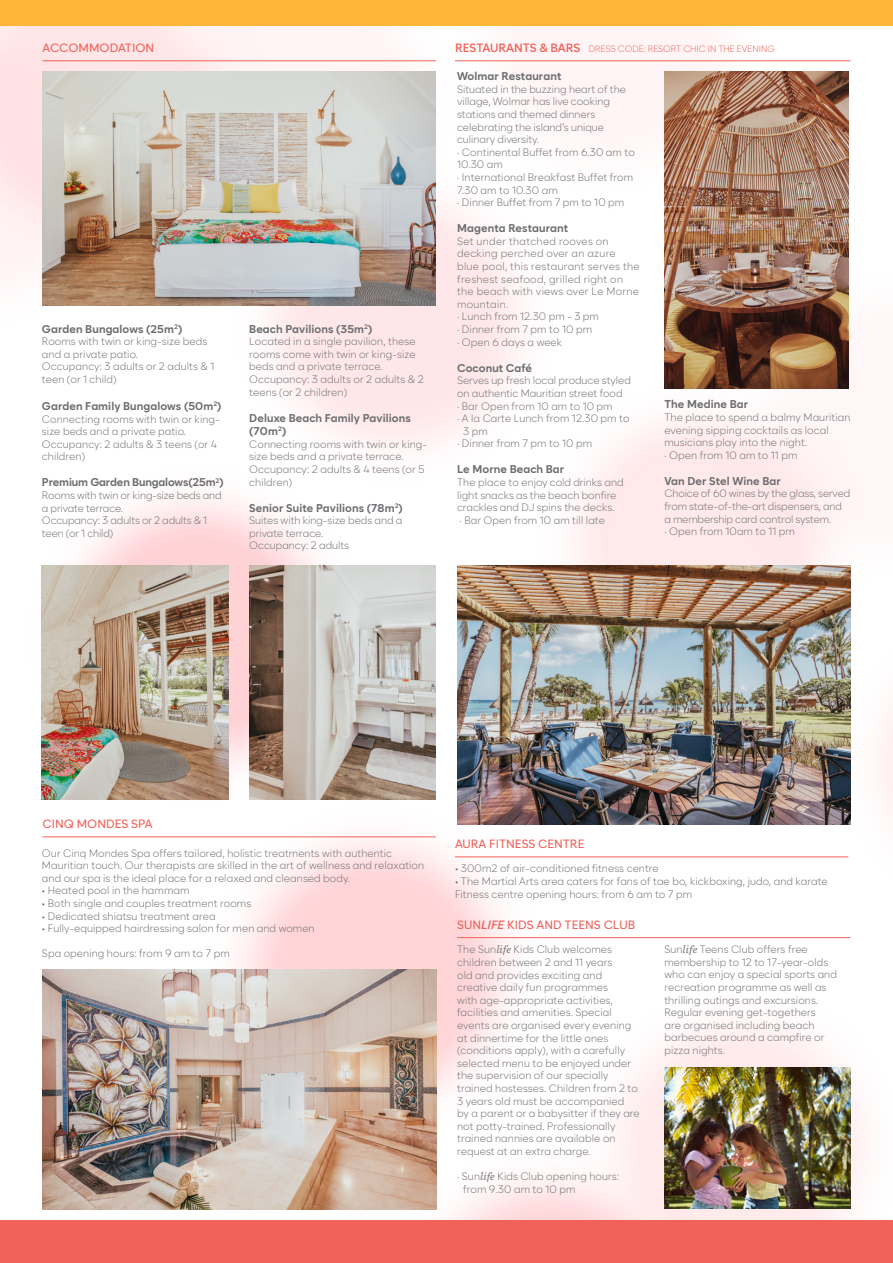
<style>
.page{position:relative;width:893px;height:1263px;background:#fff}
.page>*{position:absolute;margin:0;border:0;box-sizing:border-box;transform-origin:0 0}
.t1{font:500 12px "Cadiz";color:#f1625a}
.t2{font:700 11.25px/13.5px "Cadiz";letter-spacing:.01em;color:#6c6d70}
.t3{font:700 11.25px "Cadiz";letter-spacing:-.01em;color:#6c6d70}
.t4{font:300 10.5px/12.6px "Cadiz";letter-spacing:.01em;color:#6c6d70}
.t5{font:300 10.5px/12.6px "Cadiz";letter-spacing:-.01em;color:#6c6d70}
.t6{font:300 10.5px/12.6px "Cadiz";letter-spacing:.03em;color:#6c6d70}
.t7{font:300 9px "Cadiz";color:#f1625a}
.s1{font-weight:600;font-size:12px}
.s2{font-weight:600;font-style:italic}
.s3{font-family:"Bressay";font-weight:400;font-style:italic}
</style>
<div class="page">
<img style="left:0;top:26px;width:893px;height:1194px">
<hr style="left:455px;top:60px;width:395px;height:1px;background:#f1625a">
<hr style="left:43px;top:60px;width:393px;height:1px;background:#f1625a">
<hr style="left:43px;top:836px;width:393px;height:1px;background:#f1625a">
<hr style="left:455px;top:856px;width:393px;height:1px;background:#f1625a">
<hr style="left:457px;top:937px;width:393px;height:1px;background:#f1625a">
<img style="left:43px;top:71px;width:393px;height:234px">
<img style="left:42px;top:566px;width:186px;height:233px">
<img style="left:250px;top:565px;width:186px;height:234px">
<img style="left:457px;top:565px;width:393px;height:259px">
<img style="left:664px;top:71px;width:184px;height:318px">
<img style="left:43px;top:969px;width:393px;height:240px">
<img style="left:664px;top:1067px;width:186px;height:142px">
<div style="left:0;top:1220px;width:893px;height:43px;background:#f1625a"></div>
<div style="left:0;top:0;width:893px;height:26px;background:#ffb639"></div>
<p class="t1" style="left:43px;top:40px;width:113px">ACCOMMODATION</p>
<p class="t2" style="left:42px;top:322px;width:142px">Garden Bungalows (25m<sup>2</sup>)</p>
<p class="t4" style="left:42px;top:335px;width:167px">Rooms with twin or king-size beds and a private patio.</p>
<p class="t4" style="left:42px;top:360px;width:174px">Occupancy: 3 adults or 2 adults &amp; 1 teen (or 1 child)</p>
<p class="t2" style="left:42px;top:399px;width:181px">Garden Family Bungalows (50m<sup>2</sup>)</p>
<p class="t4" style="left:42px;top:412px;width:179px">Connecting rooms with twin or king&shy;size beds and a private patio.</p>
<p class="t4" style="left:42px;top:438px;width:177px">Occupancy: 2 adults &amp; 3 teens (or 4 children)</p>
<p class="t3" style="left:42px;top:476px;width:183px">Premium Garden Bungalows(25m<sup>2</sup>)</p>
<p class="t5" style="left:42px;top:489px;width:181px">Rooms with twin or king-size beds and a private terrace.</p>
<p class="t5" style="left:42px;top:514px;width:167px">Occupancy: 3 adults or 2 adults &amp; 1 teen (or 1 child)</p>
<p class="t2" style="left:249px;top:322px;width:125px">Beach Pavilions (35m<sup>2</sup>)</p>
<p class="t4" style="left:249px;top:335px;width:168px;text-align:justify">Located in a single pavilion, these rooms come with twin or king-size beds and a private terrace.</p>
<p class="t4" style="left:249px;top:373px;width:176px">Occupancy: 3 adults or 2 adults &amp; 2 teens (or 2 children)</p>
<p class="t2" style="left:249px;top:411px;width:163px">Deluxe Beach Family Pavilions (70m<sup>2</sup>)</p>
<p class="t4" style="left:249px;top:438px;width:179px">Connecting rooms with twin or king&shy;size beds and a private terrace.</p>
<p class="t4" style="left:249px;top:463px;width:177px">Occupancy: 2 adults &amp; 4 teens (or 5 children)</p>
<p class="t2" style="left:249px;top:501px;width:155px">Senior Suite Pavilions (78m<sup>2</sup>)</p>
<p class="t4" style="left:249px;top:514px;width:155px">Suites with king-size beds and a private terrace.</p>
<p class="t4" style="left:249px;top:539px;width:101px">Occupancy: 2 adults</p>
<p class="t7" style="left:455px;top:44px;width:321px"><span class="s1">RESTAURANTS &amp; BARS</span> DRESS CODE: RESORT CHIC IN THE EVENING</p>
<p class="t2" style="left:457px;top:69px;width:106px">Wolmar Restaurant</p>
<p class="t4" style="left:457px;top:83px;width:170px">Situated in the buzzing heart of the village, Wolmar has live cooking stations and themed dinners celebrating the island’s unique culinary diversity.</p>
<p class="t4" style="left:457px;top:146px;width:179px">· Continental Buffet from 6.30 am to<br>10.30 am</p>
<p class="t4" style="left:457px;top:171px;width:178px">· International Breakfast Buffet from<br>7.30 am to 10.30 am</p>
<p class="t4" style="left:457px;top:196px;width:169px">· Dinner Buffet from 7 pm to 10 pm</p>
<p class="t2" style="left:457px;top:221px;width:113px">Magenta Restaurant</p>
<p class="t6" style="left:457px;top:235px;width:184px">Set under thatched rooves on decking perched over an azure blue pool, this restaurant serves the freshest seafood, grilled right on the beach with views over Le Morne mountain.</p>
<p class="t4" style="left:457px;top:310px;width:143px">· Lunch from 12.30 pm - 3 pm</p>
<p class="t4" style="left:457px;top:323px;width:136px">· Dinner from 7 pm to 10 pm</p>
<p class="t4" style="left:457px;top:336px;width:107px">· Open 6 days a week</p>
<p class="t2" style="left:457px;top:361px;width:77px">Coconut Café</p>
<p class="t4" style="left:457px;top:374px;width:175px">Serves up fresh local produce styled on authentic Mauritian street food</p>
<p class="t4" style="left:457px;top:399px;width:157px">· Bar Open from 10 am to 10 pm</p>
<p class="t4" style="left:463px;top:412px;width:168px;text-indent:-6px">· A la Carte Lunch from 12.30 pm to<br>3 pm</p>
<p class="t4" style="left:457px;top:437px;width:136px">· Dinner from 7 pm to 10 pm</p>
<p class="t2" style="left:457px;top:463px;width:109px">Le Morne Beach Bar</p>
<p class="t4" style="left:457px;top:476px;width:168px">The place to enjoy cold drinks and light snacks as the beach bonfire crackles and DJ spins the decks.</p>
<p class="t4" style="left:460px;top:514px;width:147px">· Bar Open from 10 am till late</p>
<p class="t2" style="left:664px;top:398px;width:85px">The Medine Bar</p>
<p class="t4" style="left:664px;top:411px;width:188px">The place to spend a balmy Mauritian evening sipping cocktails as local musicians play into the night.</p>
<p class="t4" style="left:664px;top:449px;width:134px">· Open from 10 am to 11 pm</p>
<p class="t2" style="left:664px;top:474px;width:118px">Van Der Stel Wine Bar</p>
<p class="t5" style="left:664px;top:487px;width:187px">Choice of 60 wines by the glass, served from state-of-the-art dispensers, and a membership card control system.</p>
<p class="t4" style="left:664px;top:525px;width:132px">· Open from 10am to 11 pm</p>
<p class="t1" style="left:43px;top:816px;width:112px">CINQ MONDES SPA</p>
<p class="t4" style="left:42px;top:846px;width:352px">Our Cinq Mondes Spa offers tailored, holistic treatments with authentic</p>
<p class="t4" style="left:42px;top:859px;width:384px">Mauritian touch. Our therapists are skilled in the art of wellness and relaxation</p>
<p class="t4" style="left:42px;top:872px;width:310px">and our spa is the ideal place for a relaxed and cleansed body.</p>
<p class="t4" style="left:42px;top:884px;width:149px">• Heated pool in the hammam</p>
<p class="t4" style="left:42px;top:897px;width:211px">• Both single and couples treatment rooms</p>
<p class="t4" style="left:42px;top:909px;width:175px">• Dedicated shiatsu treatment area</p>
<p class="t4" style="left:42px;top:922px;width:274px">• Fully-equipped hairdressing salon for men and women</p>
<p class="t4" style="left:42px;top:947px;width:189px">Spa opening hours: from 9 am to 7 pm</p>
<p class="t1" style="left:455px;top:836px;width:131px">AURA FITNESS CENTRE</p>
<p class="t4" style="left:455px;top:862px;width:205px">• 300m2 of air-conditioned fitness centre</p>
<p class="t4" style="left:455px;top:875px;width:374px">• The Martial Arts area caters for fans of tae bo, kickboxing, judo, and karate</p>
<p class="t4" style="left:455px;top:887px;width:239px">Fitness centre opening hours: from 6 am to 7 pm</p>
<p class="t1" style="left:457px;top:917px;width:179px">SUN<span class="s2">LIFE</span> KIDS AND TEENS CLUB</p>
<p class="t4" style="left:457px;top:943px;width:156px">The Sun<span class="s3">life</span> Kids Club welcomes</p>
<p class="t4" style="left:457px;top:956px;width:157px">children between 2 and 11 years</p>
<p class="t4" style="left:457px;top:969px;width:147px">old and provides exciting and</p>
<p class="t4" style="left:457px;top:981px;width:152px">creative daily fun programmes</p>
<p class="t4" style="left:457px;top:994px;width:157px">with age-appropriate activities,</p>
<p class="t4" style="left:457px;top:1006px;width:156px">facilities and amenities. Special</p>
<p class="t4" style="left:457px;top:1019px;width:176px">events are organised every evening</p>
<p class="t4" style="left:457px;top:1032px;width:153px">at dinnertime for the little ones</p>
<p class="t4" style="left:457px;top:1044px;width:170px">(conditions apply), with a carefully</p>
<p class="t4" style="left:457px;top:1057px;width:176px">selected menu to be enjoyed under</p>
<p class="t4" style="left:457px;top:1069px;width:153px">the supervision of our specially</p>
<p class="t4" style="left:457px;top:1082px;width:182px">trained hostesses. Children from 2 to</p>
<p class="t4" style="left:457px;top:1095px;width:169px">3 years old must be accompanied</p>
<p class="t4" style="left:457px;top:1107px;width:184px">by a parent or a babysitter if they are</p>
<p class="t4" style="left:457px;top:1120px;width:160px">not potty-trained. Professionally</p>
<p class="t4" style="left:457px;top:1132px;width:160px">trained nannies are available on</p>
<p class="t4" style="left:457px;top:1145px;width:135px">request at an extra charge.</p>
<p class="t4" style="left:463px;top:1170px;width:158px;text-indent:-6px">· Sun<span class="s3">life</span> Kids Club opening hours: from 9.30 am to 10 pm</p>
<p class="t4" style="left:664px;top:943px;width:145px">Sun<span class="s3">life</span> Teens Club offers free</p>
<p class="t4" style="left:664px;top:956px;width:165px">membership to 12 to 17-year-olds</p>
<p class="t4" style="left:664px;top:968px;width:174px">who can enjoy a special sports and</p>
<p class="t4" style="left:664px;top:981px;width:164px">recreation programme as well as</p>
<p class="t4" style="left:664px;top:993px;width:155px">thrilling outings and excursions.</p>
<p class="t4" style="left:664px;top:1006px;width:153px">Regular evening get-togethers</p>
<p class="t4" style="left:664px;top:1019px;width:152px">are organised including beach</p>
<p class="t4" style="left:664px;top:1031px;width:162px">barbecues around a campfire or</p>
<p class="t4" style="left:664px;top:1044px;width:62px">pizza nights.</p>
</div>
